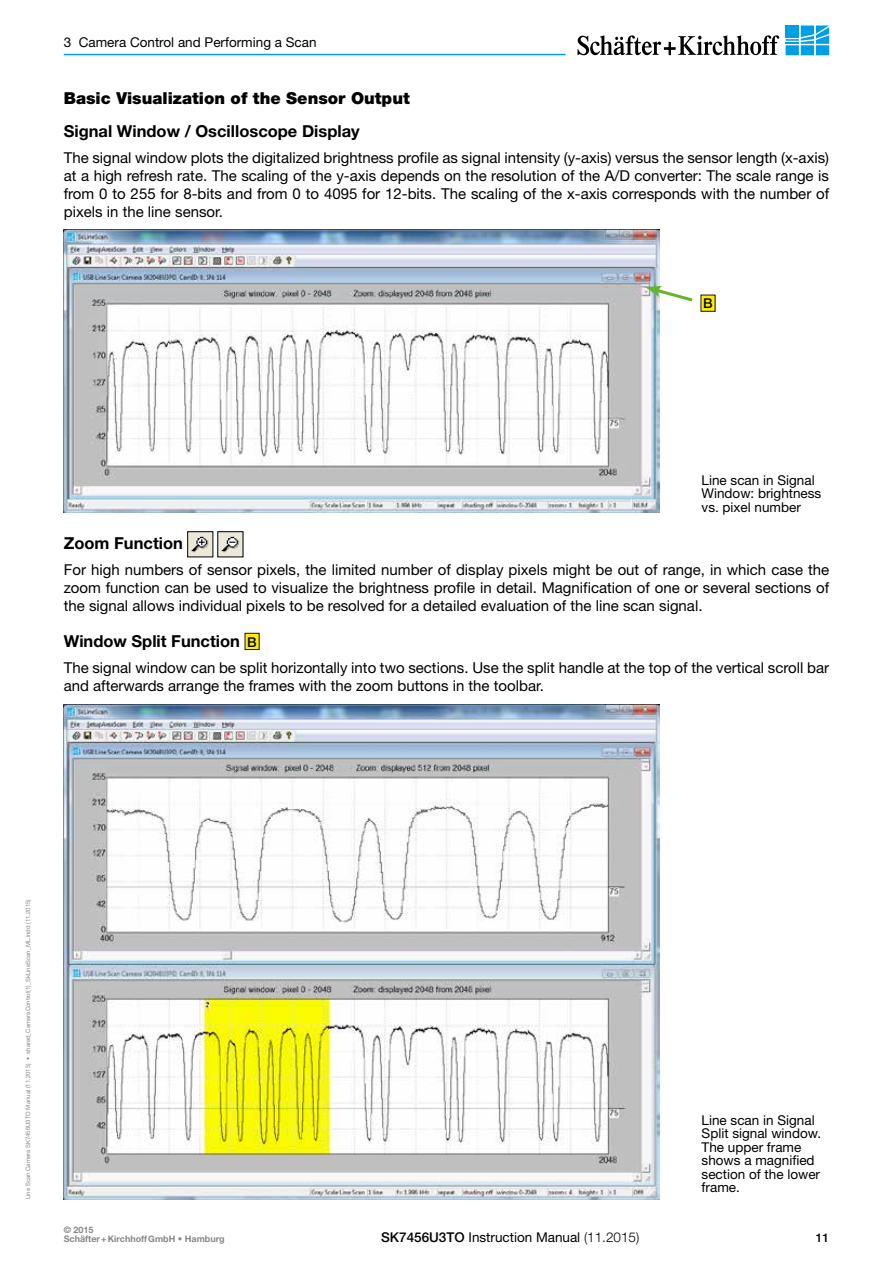
<style>
.page{position:relative;width:893px;height:1263px;background:#fff}
.page>*{position:absolute;margin:0;border:0;box-sizing:border-box;transform-origin:0 0}
.t1{font:700 16.5px "Helvetica Neue";color:#000}
.t2{font:900 16.5px "Helvetica Neue";color:#000}
.t3{font:15px/18px "Helvetica Neue";color:#000;text-align:justify}
.t4{font:13.5px/13.5px "Helvetica Neue";color:#000}
.t5{font:500 13.5px "Helvetica Neue";color:#000}
.t6{font:500 12px "Helvetica Neue";color:#000}
.t7{font:700 9px/9px "Helvetica Neue";color:#878787}
.t8{font:6px "Helvetica Neue";color:#878787}
.s1{font-weight:500;font-size:13.5px}
.s2{font-weight:400}
.s3{font-weight:500}
.s4{font-weight:300}
</style>
<div class="page">
<hr style="left:64px;top:54px;width:502px;height:1px;background:#009fe3">
<svg style="left:800px;top:45px;width:16px;height:10px"></svg>
<div style="left:786px;top:45px;width:13px;height:10px;background:#009fe3"></div>
<div style="left:801px;top:45px;width:13px;height:10px;background:#009fe3"></div>
<div style="left:816px;top:45px;width:13px;height:10px;background:#009fe3"></div>
<svg style="left:786px;top:26px;width:43px;height:18px"></svg>
<svg style="left:577px;top:35px;width:202px;height:20px"></svg>
<img style="left:190px;top:533px;width:21px;height:22px">
<img style="left:220px;top:533px;width:21px;height:22px">
<div style="left:245px;top:633px;width:14px;height:16px;background:#ffed00"></div>
<div style="left:245px;top:633px;width:14px;height:17px;border:1px solid #1a181c"></div>
<div style="left:701px;top:295px;width:14px;height:16px;background:#ffed00"></div>
<img style="left:64px;top:230px;width:595px;height:282px">
<svg style="left:645px;top:286px;width:48px;height:18px"></svg>
<img style="left:64px;top:705px;width:595px;height:494px">
<p class="t4" style="left:64px;top:35px;width:254px">3 Camera Control and Performing a Scan</p>
<p class="t2" style="left:64px;top:88px;width:347px">Basic Visualization of the Sensor Output</p>
<p class="t1" style="left:64px;top:121px;width:297px">Signal Window / Oscilloscope Display</p>
<p class="t3" style="left:64px;top:149px;width:767px">The signal window plots the digitalized brightness profile as signal intensity (y-axis) versus the sensor length (x-axis) at a high refresh rate. The scaling of the y-axis depends on the resolution of the A/D converter: The scale range is from 0 to 255 for 8-bits and from 0 to 4095 for 12-bits. The scaling of the x-axis corresponds with the number of pixels in the line sensor.</p>
<p class="t5" style="left:703px;top:296px;width:11px">B</p>
<p class="t4" style="left:702px;top:473px;width:121px">Line scan in Signal<br>Window: brightness vs. pixel number</p>
<p class="t1" style="left:64px;top:532px;width:121px">Zoom Function</p>
<p class="t3" style="left:64px;top:560px;width:767px">For high numbers of sensor pixels, the limited number of display pixels might be out of range, in which case the zoom function can be used to visualize the brightness profile in detail. Magnification of one or several sections of the signal allows individual pixels to be resolved for a detailed evaluation of the line scan signal.</p>
<p class="t1" style="left:64px;top:631px;width:195px">Window Split Function <span class="s1">B</span></p>
<p class="t3" style="left:64px;top:659px;width:767px">The signal window can be split horizontally into two sections. Use the split handle at the top of the vertical scroll bar and afterwards arrange the frames with the zoom buttons in the toolbar.</p>
<p class="t8" style="left:25px;top:1199px;width:302px;rotate:-90deg">Line Scan Camera SK7456U3TO Manual (11.2015) • shared_CameraControl(1)_SkLineScan_ML.indd (11.2015)</p>
<p class="t7" style="left:64px;top:1225px;width:162px">© 2015<br>Schäfter+KirchhoffGmbH <span class="s2">•</span> Hamburg</p>
<p class="t4" style="left:381px;top:1230px;width:260px"><span class="s3">SK7456U3TO</span> Instruction Manual <span class="s4">(11.2015)</span></p>
<p class="t4" style="left:702px;top:1113px;width:121px">Line scan in Signal<br>Split signal window.<br>The upper frame shows a magnified section of the lower frame.</p>
<p class="t6" style="left:816px;top:1230px;width:15px">11</p>
</div>
